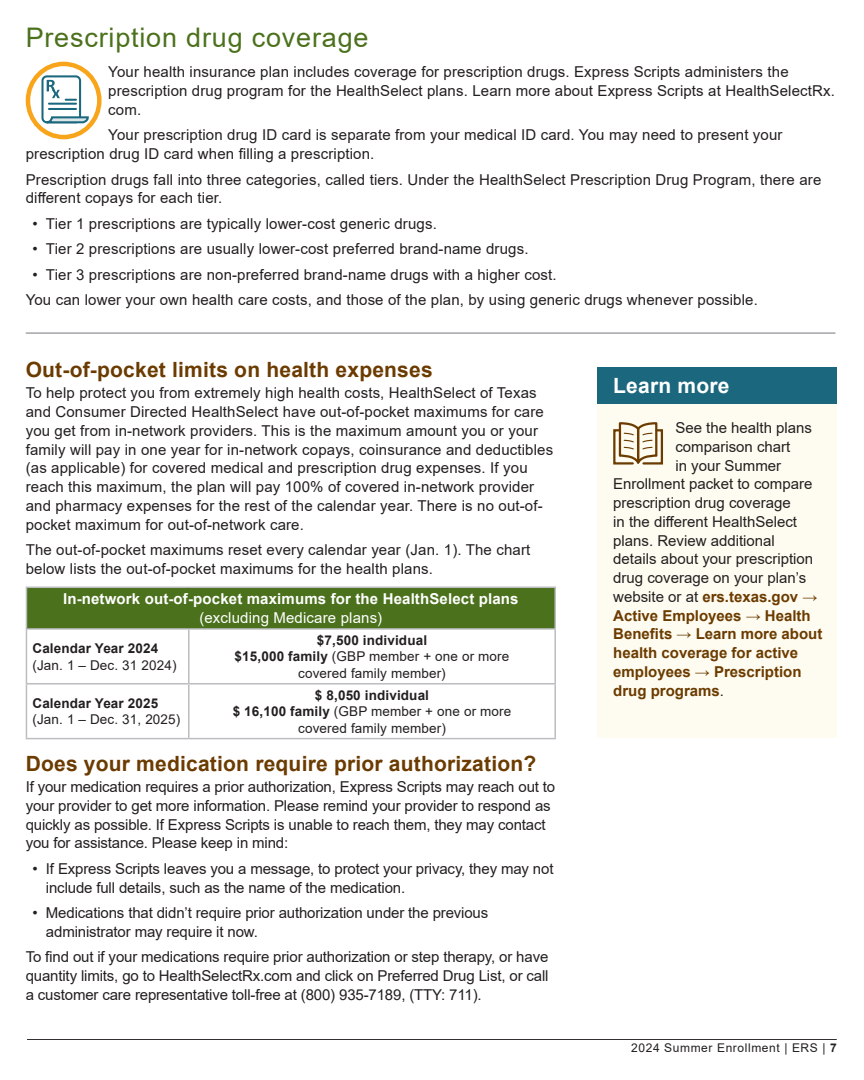
<style>
.page{position:relative;width:864px;height:1080px;background:#fff}
.page>*{position:absolute;margin:0;border:0;box-sizing:border-box;transform-origin:0 0}
.t1{font:27px "Arial";letter-spacing:.03em;color:#4b711c}
.t2{font:700 21px "Arial";letter-spacing:.01em;color:#6b3b00}
.t3{font:700 21px "Arial";letter-spacing:.01em;color:#fff}
.t4{font:15px/18.8px "Arial";letter-spacing:.01em;color:#231f20}
.t5{font:15px/18.8px "Arial";letter-spacing:-.01em;color:#231f20}
.t6{font:700 15px "Arial";color:#6b3b00}
.t7{font:700 15px "Arial";letter-spacing:.01em;color:#fff}
.t8{font:15px "Arial";letter-spacing:.01em;color:#fff}
.t9{font:13.5px/16.5px "Arial";letter-spacing:.01em;color:#231f20;text-align:center}
.t10{font:700 13.5px "Arial";letter-spacing:.01em;color:#231f20}
.t11{font:12px "Arial";letter-spacing:.05em;color:#231f20}
.s1{font-weight:700}
.s2{font-weight:400;color:#231f20}
</style>
<div class="page">
<hr style="left:27px;top:1039px;width:810px;height:1px;background:#231f20">
<div style="left:597px;top:367px;width:240px;height:370px;background:#fefbf0"></div>
<hr style="left:26px;top:333px;width:809px;height:1px;background:#76787b">
<div style="left:26px;top:587px;width:529px;height:42px;background:#4b711c"></div>
<hr style="left:26px;top:587px;width:163px;height:1px;background:#bcbdc0">
<hr style="left:26px;top:588px;width:1px;height:40px;background:#bcbdc0">
<hr style="left:189px;top:587px;width:367px;height:1px;background:#bcbdc0">
<hr style="left:554px;top:588px;width:2px;height:40px;background:#bcbdc0">
<hr style="left:26px;top:628px;width:163px;height:2px;background:#bcbdc0">
<hr style="left:26px;top:630px;width:1px;height:53px;background:#bcbdc0">
<hr style="left:189px;top:628px;width:367px;height:2px;background:#bcbdc0">
<hr style="left:188px;top:630px;width:2px;height:53px;background:#bcbdc0">
<hr style="left:554px;top:630px;width:2px;height:53px;background:#bcbdc0">
<hr style="left:26px;top:683px;width:163px;height:2px;background:#bcbdc0">
<hr style="left:26px;top:685px;width:1px;height:53px;background:#bcbdc0">
<hr style="left:189px;top:683px;width:367px;height:2px;background:#bcbdc0">
<hr style="left:188px;top:685px;width:2px;height:53px;background:#bcbdc0">
<hr style="left:554px;top:685px;width:2px;height:53px;background:#bcbdc0">
<hr style="left:26px;top:738px;width:163px;height:1px;background:#bcbdc0">
<hr style="left:189px;top:738px;width:367px;height:1px;background:#bcbdc0">
<div style="left:26px;top:62px;width:76px;height:77px;border:4px solid #f9a51b;border-radius:50%"></div>
<svg style="left:66px;top:99px;width:10px;height:2px"></svg>
<div style="left:41px;top:75px;width:40px;height:48px;border:2px solid #1b687e;border-radius:4px"></div>
<svg style="left:47px;top:80px;width:13px;height:18px"></svg>
<hr style="left:49px;top:103px;width:27px;height:2px;background:#1b687e">
<hr style="left:49px;top:108px;width:27px;height:2px;background:#1b687e">
<svg style="left:45px;top:115px;width:45px;height:9px"></svg>
<div style="left:597px;top:367px;width:240px;height:37px;background:#1b687e"></div>
<svg style="left:613px;top:422px;width:50px;height:43px"></svg>
<h2 class="t1" style="left:26px;top:19px;width:344px">Prescription drug coverage</h2>
<p class="t4" style="left:108px;top:63px;width:728px">Your health insurance plan includes coverage for prescription drugs. Express Scripts administers the prescription drug program for the HealthSelect plans. Learn more about Express Scripts at HealthSelectRx. com.</p>
<p class="t4" style="left:26px;top:126px;width:758px;text-indent:83px">Your prescription drug ID card is separate from your medical ID card. You may need to present your prescription drug ID card when filling a prescription.</p>
<p class="t4" style="left:26px;top:170px;width:797px">Prescription drugs fall into three categories, called tiers. Under the HealthSelect Prescription Drug Program, there are different copays for each tier.</p>
<p class="t4" style="left:32px;top:214px;width:406px">• Tier 1 prescriptions are typically lower-cost generic drugs.</p>
<p class="t4" style="left:32px;top:240px;width:498px">• Tier 2 prescriptions are usually lower-cost preferred brand-name drugs.</p>
<p class="t4" style="left:32px;top:265px;width:526px">• Tier 3 prescriptions are non-preferred brand-name drugs with a higher cost.</p>
<p class="t4" style="left:26px;top:291px;width:734px">You can lower your own health care costs, and those of the plan, by using generic drugs whenever possible.</p>
<h3 class="t2" style="left:26px;top:355px;width:409px">Out-of-pocket limits on health expenses</h3>
<p class="t4" style="left:26px;top:384px;width:529px">To help protect you from extremely high health costs, HealthSelect of Texas and Consumer Directed HealthSelect have out-of-pocket maximums for care you get from in-network providers. This is the maximum amount you or your family will pay in one year for in-network copays, coinsurance and deductibles (as applicable) for covered medical and prescription drug expenses. If you reach this maximum, the plan will pay 100% of covered in-network provider and pharmacy expenses for the rest of the calendar year. There is no out-of&shy;pocket maximum for out-of-network care.</p>
<p class="t4" style="left:26px;top:540px;width:506px">The out-of-pocket maximums reset every calendar year (Jan. 1). The chart below lists the out-of-pocket maximums for the health plans.</p>
<p class="t7" style="left:63px;top:588px;width:457px">In-network out-of-pocket maximums for the HealthSelect plans</p>
<p class="t8" style="left:199px;top:607px;width:184px">(excluding Medicare plans)</p>
<p class="t10" style="left:32px;top:639px;width:127px">Calendar Year 2024</p>
<p class="t9" style="left:32px;top:656px;width:146px">(Jan. 1 – Dec. 31 2024)</p>
<p class="t10" style="left:317px;top:631px;width:112px">$7,500 individual</p>
<p class="t9" style="left:235px;top:648px;width:276px"><span class="s1">$15,000 family</span> (GBP member + one or more covered family member)</p>
<p class="t10" style="left:32px;top:694px;width:127px">Calendar Year 2025</p>
<p class="t9" style="left:32px;top:711px;width:149px">(Jan. 1 – Dec. 31, 2025)</p>
<p class="t10" style="left:315px;top:685px;width:116px">$ 8,050 individual</p>
<p class="t9" style="left:233px;top:703px;width:280px"><span class="s1">$ 16,100 family</span> (GBP member + one or more covered family member)</p>
<h3 class="t2" style="left:26px;top:749px;width:512px">Does your medication require prior authorization?</h3>
<p class="t5" style="left:26px;top:777px;width:531px">If your medication requires a prior authorization, Express Scripts may reach out to your provider to get more information. Please remind your provider to respond as quickly as possible. If Express Scripts is unable to reach them, they may contact you for assistance. Please keep in mind:</p>
<p class="t5" style="left:46px;top:859px;width:509px;text-indent:-13px">• If Express Scripts leaves you a message, to protect your privacy, they may not include full details, such as the name of the medication.</p>
<p class="t5" style="left:46px;top:903px;width:444px;text-indent:-14px">• Medications that didn’t require prior authorization under the previous administrator may require it now.</p>
<p class="t4" style="left:26px;top:948px;width:524px;text-align:justify">To find out if your medications require prior authorization or step therapy, or have quantity limits, go to HealthSelectRx.com and click on Preferred Drug List, or call a customer care representative toll-free at (800) 935-7189, (TTY: 711).</p>
<h3 class="t3" style="left:613px;top:371px;width:118px">Learn more</h3>
<p class="t4" style="left:675px;top:418px;width:138px">See the health plans</p>
<p class="t4" style="left:675px;top:437px;width:117px">comparison chart</p>
<p class="t4" style="left:675px;top:456px;width:107px">in your Summer</p>
<p class="t4" style="left:613px;top:475px;width:201px">Enrollment packet to compare</p>
<p class="t4" style="left:613px;top:493px;width:179px">prescription drug coverage</p>
<p class="t4" style="left:613px;top:512px;width:185px">in the different HealthSelect</p>
<p class="t4" style="left:613px;top:531px;width:163px">plans. Review additional</p>
<p class="t4" style="left:613px;top:550px;width:202px">details about your prescription</p>
<p class="t4" style="left:613px;top:568px;width:195px">drug coverage on your plan’s</p>
<p class="t6" style="left:613px;top:586px;width:206px"><span class="s2">website or at</span> ers.texas.gov →</p>
<p class="t6" style="left:613px;top:605px;width:199px">Active Employees → Health</p>
<p class="t6" style="left:613px;top:623px;width:211px">Benefits → Learn more about</p>
<p class="t6" style="left:613px;top:642px;width:187px">health coverage for active</p>
<p class="t6" style="left:613px;top:661px;width:190px">employees → Prescription</p>
<p class="t6" style="left:613px;top:680px;width:112px">drug programs<span class="s2">.</span></p>
<p class="t11" style="left:631px;top:1040px;width:207px">2024 Summer Enrollment | ERS | <span class="s1">7</span></p>
</div>
